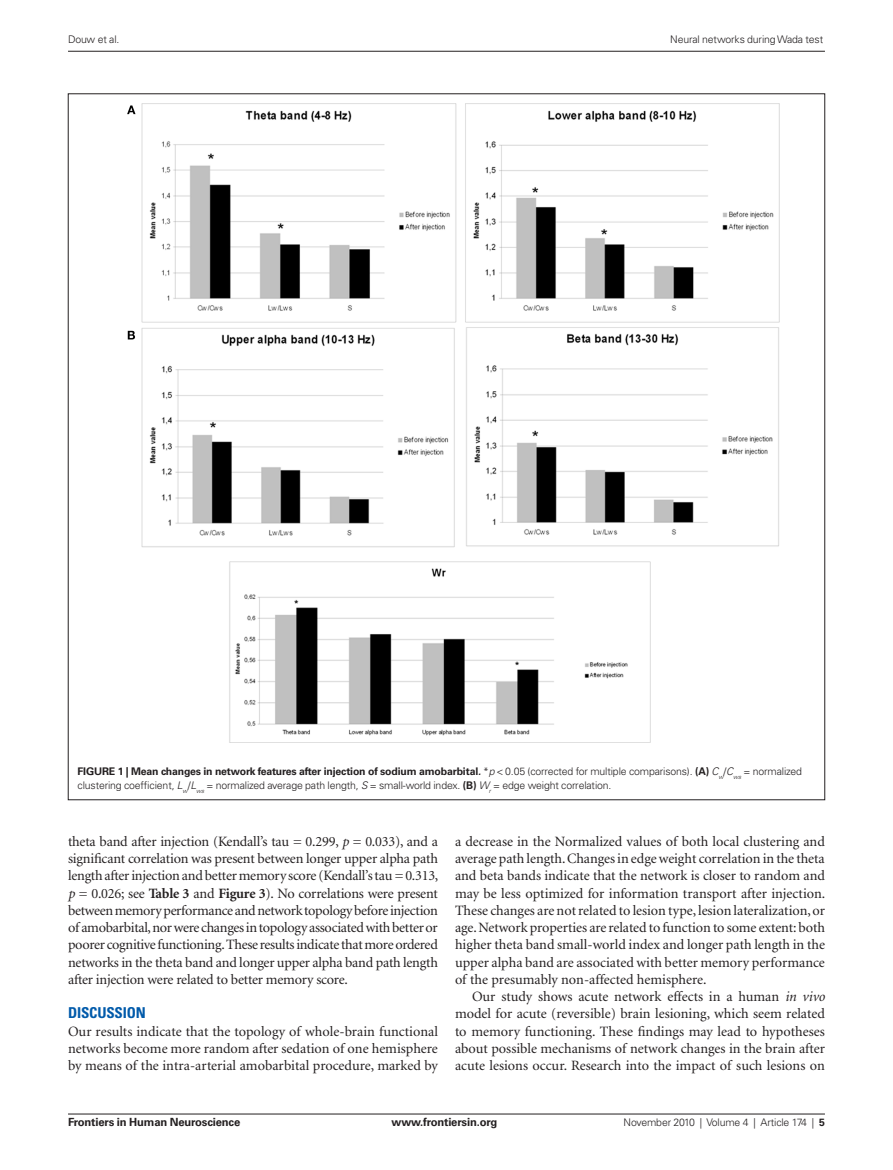
<style>
.page{position:relative;width:893px;height:1170px;background:#fff}
.page>*{position:absolute;margin:0;border:0;box-sizing:border-box;transform-origin:0 0}
.ART_tx_title1{font:700 condensed 15px "Univers";letter-spacing:-.01em;color:#015aaa}
.ART_tx1{font:14.25px/17.2px "Minion";letter-spacing:-.005em;color:#231f20;text-align:justify}
.ART_tx{font:14.25px/17.2px "Minion";color:#231f20;text-align:justify}
.t1{font:700 11.25px "Univers";letter-spacing:-.015em;color:#231f20}
.FIGURE_tx{font:300 10.5px/14.2px "Univers";letter-spacing:-.015em;color:#231f20}
.s1{font-weight:700}
.s2{font-weight:700;font-style:italic}
.s3{font-style:italic}
</style>
<div class="page">
<hr style="left:68px;top:1113px;width:757px;height:1px;background:#231f20">
<hr style="left:68px;top:51px;width:757px;height:1px;background:#231f20">
<img style="left:128px;top:103px;width:651px;height:639px">
<p class="FIGURE_tx" style="left:68px;top:32px;width:53px">Douw et al.</p>
<p class="FIGURE_tx" style="left:670px;top:32px;width:154px">Neural networks during Wada test</p>
<p class="FIGURE_tx" style="left:78px;top:764px;width:726px"><span class="s1">Figu re 1 | Mean changes in network features after injection of sodium amobarbital</span><span class="s2">.</span> *<span class="s3">p</span> 0.05 (corrected for multiple comparisons). <span class="s1">(A)</span> <span class="s3">C</span><sub>w</sub>/<span class="s3">C</span><sub>ws</sub> = normalized clustering coefficient, <span class="s3">L</span><sub>w</sub>/<span class="s3">L</span><sub>ws</sub> = normalized average path length, <span class="s3">S</span> = small-world index. <span class="s1">(B)</span> <span class="s3">W</span><sub>r</sub> = edge weight correlation.</p>
<p class="ART_tx1" style="left:68px;top:833px;width:372px">theta band after injection (Kendall’s tau = 0.299, <span class="s3">p</span> = 0.033), and a significant correlation was present between longer upper alpha path length after injection and better memory score (Kendall’s tau =0.313, <span class="s3">p</span> = 0.026; see <span class="s1">Table 3</span> and <span class="s1">Figure 3</span>). No correlations were present between memory performance and network topology before injection of amobarbital, nor were changes in topology associated with better or poorer cognitive functioning. These results indicate that more ordered networks in the theta band and longer upper alpha band path length after injection were related to better memory score.</p>
<p class="ART_tx_title1" style="left:68px;top:1003px;width:79px">DISCUSSION</p>
<p class="ART_tx1" style="left:68px;top:1022px;width:371px">Our results indicate that the topology of whole-brain functional networks become more random after sedation of one hemisphere by means of the intra-arterial amobarbital procedure, marked by</p>
<p class="ART_tx1" style="left:455px;top:833px;width:372px">a decrease in the Normalized values of both local clustering and average path length. Changes in edge weight correlation in the theta and beta bands indicate that the network is closer to random and may be less optimized for information transport after injection.<br>These changes are not related to lesion type, lesion lateralization, or age. Network properties are related to function to some extent: both higher theta band small-world index and longer path length in the upper alpha band are associated with better memory performance of the presumably non-affected hemisphere.</p>
<p class="ART_tx" style="left:455px;top:988px;width:371px;text-indent:17px">Our study shows acute network effects in a human <span class="s3">in vivo </span>model for acute (reversible) brain lesioning, which seem related to memory functioning. These findings may lead to hypotheses about possible mechanisms of network changes in the brain after acute lesions occur. Research into the impact of such lesions on</p>
<p class="t1" style="left:68px;top:1115px;width:174px">Frontiers in Human Neuroscience</p>
<p class="t1" style="left:392px;top:1115px;width:107px">www.frontiersin.org</p>
<p class="FIGURE_tx" style="left:624px;top:1115px;width:203px">November 2010 | Volume 4 | Article 174 | <span class="s1">5</span></p>
</div>
